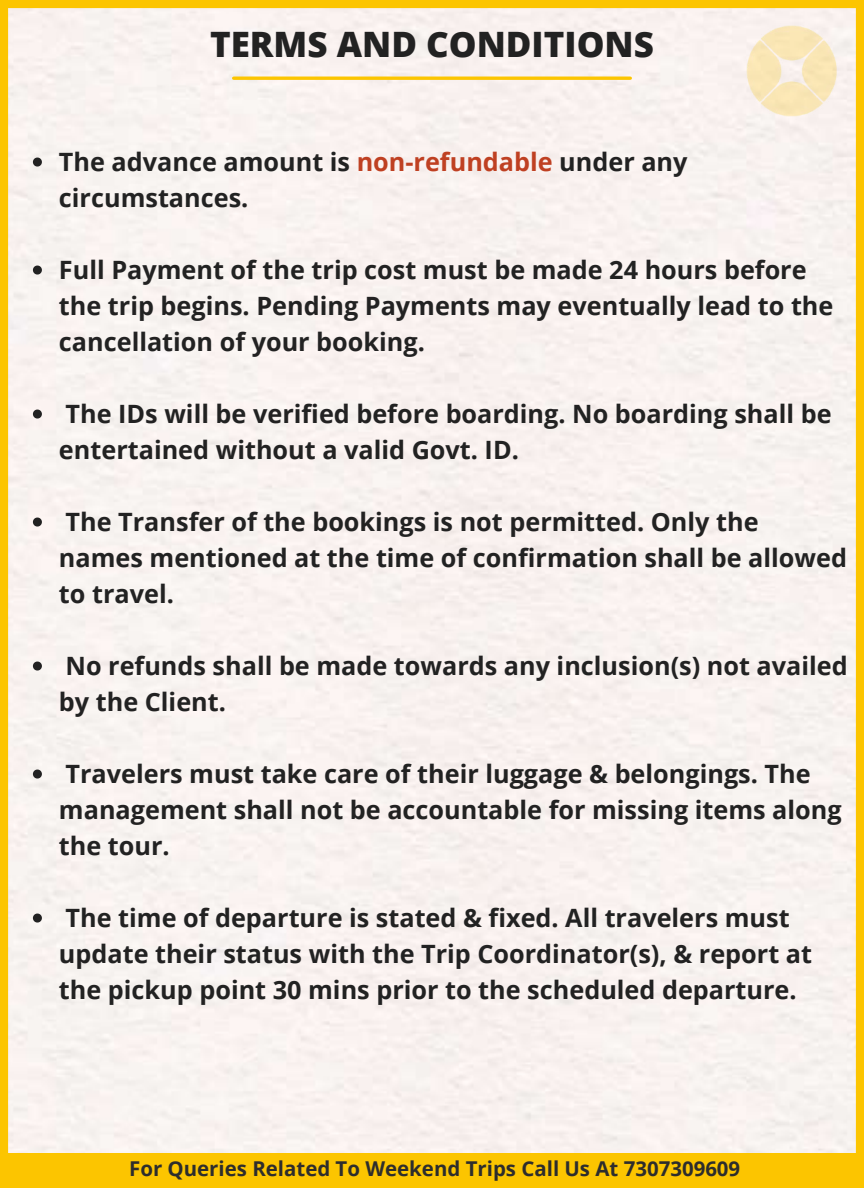
<style>
.page{position:relative;width:864px;height:1188px;background:#f9f2f0}
.page>*{position:absolute;margin:0;border:0;box-sizing:border-box;transform-origin:0 0}
.t1{font:800 34.95px "Open Sans";color:#222}
.t2{font:700 25.2px/36px "Open Sans";color:#222}
.t3{font:700 20.4px "Open Sans";color:#2d2d2d}
.s1{color:#bf4022}
</style>
<div class="page">
<hr style="left:234px;top:77px;width:396px;height:3px;background:#fcc500">
<img style="left:743px;top:23px;width:98px;height:97px">
<div style="left:0;top:1153px;width:860px;height:35px;background:#fcc500"></div>
<svg style="left:33px;top:158px;width:9px;height:9px"></svg>
<svg style="left:33px;top:266px;width:9px;height:9px"></svg>
<svg style="left:33px;top:410px;width:9px;height:9px"></svg>
<svg style="left:33px;top:518px;width:9px;height:9px"></svg>
<svg style="left:33px;top:662px;width:9px;height:9px"></svg>
<svg style="left:33px;top:770px;width:9px;height:9px"></svg>
<svg style="left:33px;top:914px;width:9px;height:9px"></svg>
<h1 class="t1" style="left:210px;top:20px;width:445px">TERMS AND CONDITIONS</h1>
<p class="t2" style="left:59px;top:143px;width:630px">The advance amount is <span class="s1">non-refundable</span> under any circumstances.</p>
<p class="t2" style="left:59px;top:251px;width:776px">Full Payment of the trip cost must be made 24 hours before the trip begins. Pending Payments may eventually lead to the cancellation of your booking.</p>
<p class="t2" style="left:59px;top:395px;width:774px">The IDs will be verified before boarding. No boarding shall be entertained without a valid Govt. ID.</p>
<p class="t2" style="left:59px;top:503px;width:790px">The Transfer of the bookings is not permitted. Only the<br>names mentioned at the time of confirmation shall be allowed to travel.</p>
<p class="t2" style="left:59px;top:647px;width:790px">No refunds shall be made towards any inclusion(s) not availed by the Client.</p>
<p class="t2" style="left:59px;top:755px;width:784px">Travelers must take care of their luggage &amp; belongings. The management shall not be accountable for missing items along the tour.</p>
<p class="t2" style="left:59px;top:899px;width:755px">The time of departure is stated &amp; fixed. All travelers must update their status with the Trip Coordinator(s), &amp; report at the pickup point 30 mins prior to the scheduled departure.</p>
<p class="t3" style="left:129px;top:1154px;width:613px">For Queries Related To Weekend Trips Call Us At 7307309609</p>
</div>
